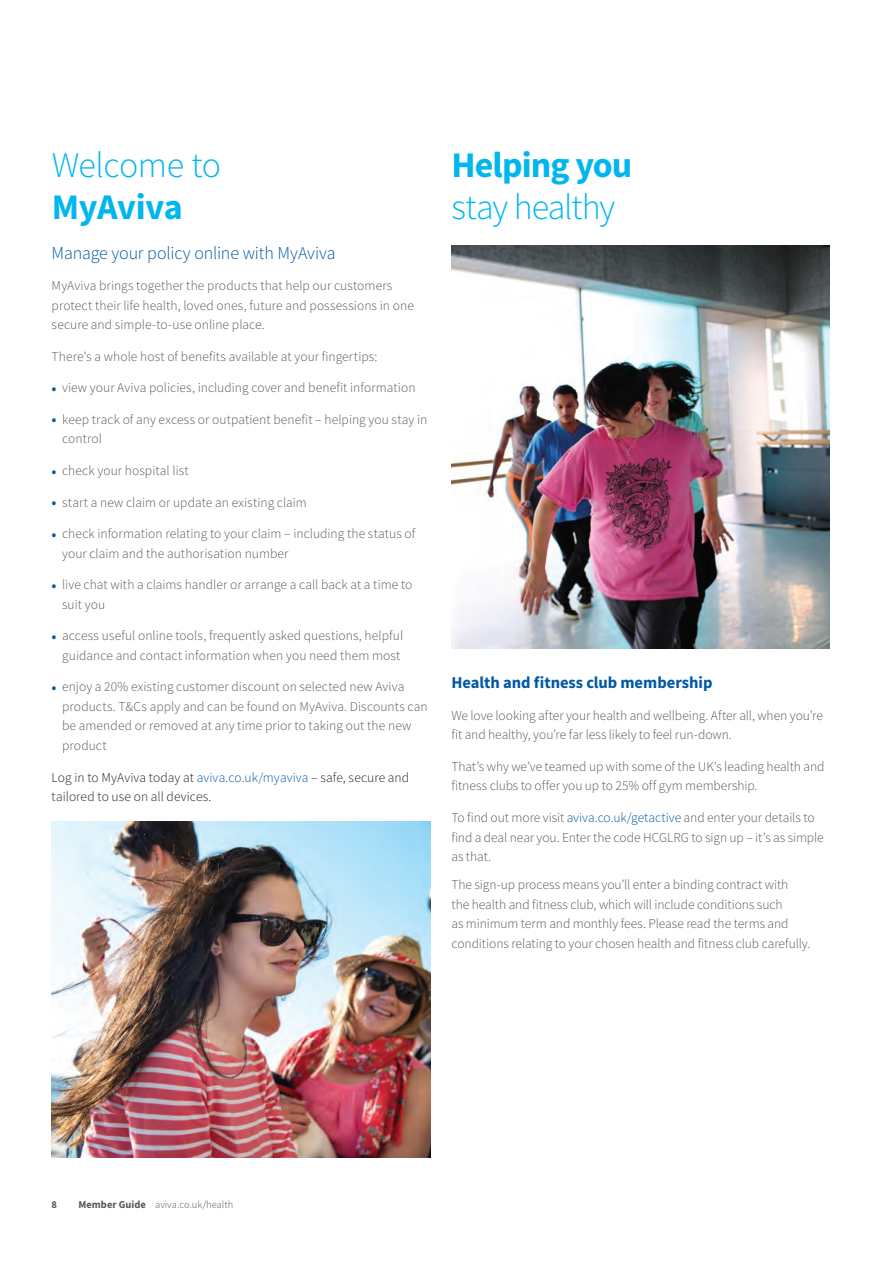
<style>
.page{position:relative;width:893px;height:1264px;background:#fff}
.page>*{position:absolute;margin:0;border:0;box-sizing:border-box;transform-origin:0 0}
.t1{font:300 36px "Source Sans Pro";letter-spacing:-.02em;color:#00b6ef}
.t2{font:700 36px "Source Sans Pro";letter-spacing:-.02em;color:#00b6ef}
.t3{font:300 18px "Source Sans Pro";letter-spacing:-.01em;color:#0158a6}
.t4{font:700 16.5px "Source Sans Pro";color:#0158a6}
.t5{font:300 13.5px/19.5px "Source Sans Pro";color:#57585a}
.t6{font:300 13.5px/19.5px "Source Sans Pro";letter-spacing:.005em;color:#231f20}
.t7{font:300 10.5px "Source Sans Pro";color:#57585a}
.t8{font:700 10.5px "Source Sans Pro";color:#57585a}
.s1{font-size:18px;color:#0158a6}
.s2{color:#0158a6}
.s3{font-weight:700}
</style>
<div class="page">
<img style="left:451px;top:245px;width:379px;height:403px">
<img style="left:52px;top:821px;width:378px;height:336px">
<h1 class="t1" style="left:52px;top:142px;width:171px">Welcome to</h1>
<h1 class="t2" style="left:52px;top:182px;width:133px">MyAviva</h1>
<h2 class="t3" style="left:52px;top:242px;width:286px">Manage your policy online with MyAviva</h2>
<p class="t5" style="left:52px;top:276px;width:364px">MyAviva brings together the products that help our customers protect their life health, loved ones, future and possessions in one secure and simple-to-use online place.</p>
<p class="t5" style="left:52px;top:346px;width:327px">There’s a whole host of benefits available at your fingertips:</p>
<p class="t5" style="left:52px;top:378px;width:365px"><span class="s1">•</span> view your Aviva policies, including cover and benefit information</p>
<p class="t5" style="left:62px;top:410px;width:367px;text-indent:-10px"><span class="s1">•</span> keep track of any excess or outpatient benefit – helping you stay in control</p>
<p class="t5" style="left:52px;top:461px;width:139px"><span class="s1">•</span> check your hospital list</p>
<p class="t5" style="left:52px;top:492px;width:257px"><span class="s1">•</span> start a new claim or update an existing claim</p>
<p class="t5" style="left:62px;top:524px;width:355px;text-indent:-10px"><span class="s1">•</span> check information relating to your claim – including the status of your claim and the authorisation number</p>
<p class="t5" style="left:62px;top:575px;width:352px;text-indent:-10px"><span class="s1">•</span> live chat with a claims handler or arrange a call back at a time to suit you</p>
<p class="t5" style="left:52px;top:626px;width:353px;text-align:center"><span class="s1">•</span> access useful online tools, frequently asked questions, helpful guidance and contact information when you need them most</p>
<p class="t5" style="left:62px;top:677px;width:367px;text-indent:-10px"><span class="s1">•</span> enjoy a 20% existing customer discount on selected new Aviva products. T&amp;Cs apply and can be found on MyAviva. Discounts can be amended or removed at any time prior to taking out the new product</p>
<p class="t6" style="left:52px;top:767px;width:359px">Log in to MyAviva today at <span class="s2">aviva.co.uk/myaviva</span> – safe, secure and tailored to use on all devices.</p>
<h1 class="t2" style="left:451px;top:140px;width:182px">Helping you</h1>
<h1 class="t1" style="left:451px;top:184px;width:165px">stay healthy</h1>
<p class="t4" style="left:451px;top:671px;width:263px">Health and fitness club membership</p>
<p class="t5" style="left:451px;top:705px;width:373px">We love looking after your health and wellbeing. After all, when you’re fit and healthy, you’re far less likely to feel run-down.</p>
<p class="t5" style="left:451px;top:756px;width:375px">That’s why we’ve teamed up with some of the UK’s leading health and fitness clubs to offer you up to 25% off gym membership.</p>
<p class="t5" style="left:451px;top:807px;width:374px">To find out more visit <span class="s2">aviva.co.uk/getactive</span> and enter your details to find a deal near you. Enter the code HCGLRG to sign up – it’s as simple as that.</p>
<p class="t5" style="left:451px;top:874px;width:360px">The sign-up process means you’ll enter a binding contract with<br>the health and fitness club, which will include conditions such<br>as minimum term and monthly fees. Please read the terms and conditions relating to your chosen health and fitness club carefully.</p>
<p class="t8" style="left:52px;top:1197px;width:7px">8</p>
<p class="t7" style="left:79px;top:1198px;width:156px"><span class="s3">Member Guide</span> aviva.co.uk/health</p>
</div>
